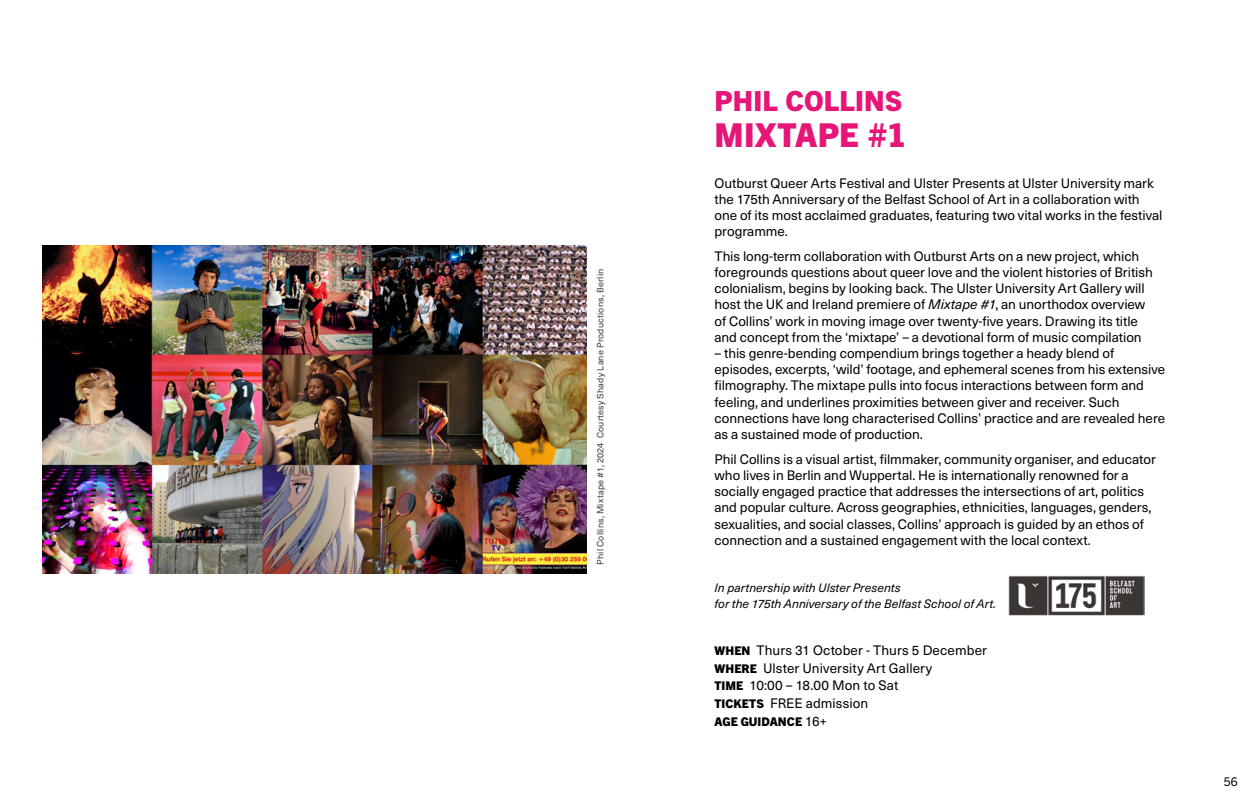
<style>
.page{position:relative;width:1259px;height:808px;background:#fff}
.page>*{position:absolute;margin:0;border:0;box-sizing:border-box;transform-origin:0 0}
.t1{font:800 33px "Trade Gothic Next LT Pro";letter-spacing:.01em;color:#e61678}
.t2{font:800 27.75px "Trade Gothic Next LT Pro";letter-spacing:.01em;color:#e61678}
.t3{font:13.5px/16.2px "Neue Haas Unica W1 G";letter-spacing:-.005em;color:#000}
.t4{font:italic 12px/15.8px "Neue Haas Unica W1 G";color:#000}
.t5{font:800 12px "Trade Gothic Next LT Pro";letter-spacing:.005em;color:#000}
.t6{font:12px "Trade Gothic Next LT Pro";color:#000}
.t7{font:9px "Neue Haas Unica W1 G";letter-spacing:.02em;color:#3c3c3b}
.s1{font-style:italic}
.s2{font-family:"Trade Gothic Next LT Pro";font-weight:800;font-size:12px}
.s3{font-family:"Neue Haas Unica W1 G";font-weight:400;font-size:13.5px}
</style>
<div class="page">
<img style="left:43px;top:246px;width:544px;height:328px">
<img style="left:1008px;top:576px;width:136px;height:39px">
<p class="t7" style="left:593px;top:564px;width:297px;rotate:-90deg">Phil Collins, Mixtape #1, 2024 Courtesy Shady Lane Productions, Berlin</p>
<h2 class="t2" style="left:714px;top:81px;width:189px">PHIL COLLINS</h2>
<h1 class="t1" style="left:714px;top:112px;width:193px">MIXTAPE #1</h1>
<p class="t3" style="left:714px;top:174px;width:449px">Outburst Queer Arts Festival and Ulster Presents at Ulster University mark the 175th Anniversary of the Belfast School of Art in a collaboration with one of its most acclaimed graduates, featuring two vital works in the festival programme.</p>
<p class="t3" style="left:714px;top:247px;width:440px">This long-term collaboration with Outburst Arts on a new project, which foregrounds questions about queer love and the violent histories of British colonialism, begins by looking back. The Ulster University Art Gallery will host the UK and Ireland premiere of <span class="s1">Mixtape #1</span>, an unorthodox overview of Collins’ work in moving image over twenty-five years. Drawing its title and concept from the ‘mixtape’ – a devotional form of music compilation</p>
<p class="t3" style="left:714px;top:344px;width:452px">– this genre-bending compendium brings together a heady blend of episodes, excerpts, ‘wild’ footage, and ephemeral scenes from his extensive filmography. The mixtape pulls into focus interactions between form and feeling, and underlines proximities between giver and receiver. Such connections have long characterised Collins’ practice and are revealed here as a sustained mode of production.</p>
<p class="t3" style="left:714px;top:450px;width:443px">Phil Collins is a visual artist, filmmaker, community organiser, and educator who lives in Berlin and Wuppertal. He is internationally renowned for a socially engaged practice that addresses the intersections of art, politics and popular culture. Across geographies, ethnicities, languages, genders, sexualities, and social classes, Collins’ approach is guided by an ethos of connection and a sustained engagement with the local context.</p>
<p class="t4" style="left:714px;top:580px;width:283px">In partnership with Ulster Presents<br>for the 175th Anniversary of the Belfast School of Art.</p>
<p class="t3" style="left:714px;top:640px;width:274px;line-height:17.9px"><span class="s2">WHEN</span> Thurs 31 October - Thurs 5 December<br><span class="s2">WHERE</span> Ulster University Art Gallery<br><span class="s2">TIME</span> 10:00 – 18.00 Mon to Sat<br><span class="s2">TICKETS</span> FREE admission</p>
<p class="t5" style="left:714px;top:713px;width:114px">AGE GUIDANCE <span class="s3">16+</span></p>
<p class="t6" style="left:1223px;top:773px;width:15px">56</p>
</div>
